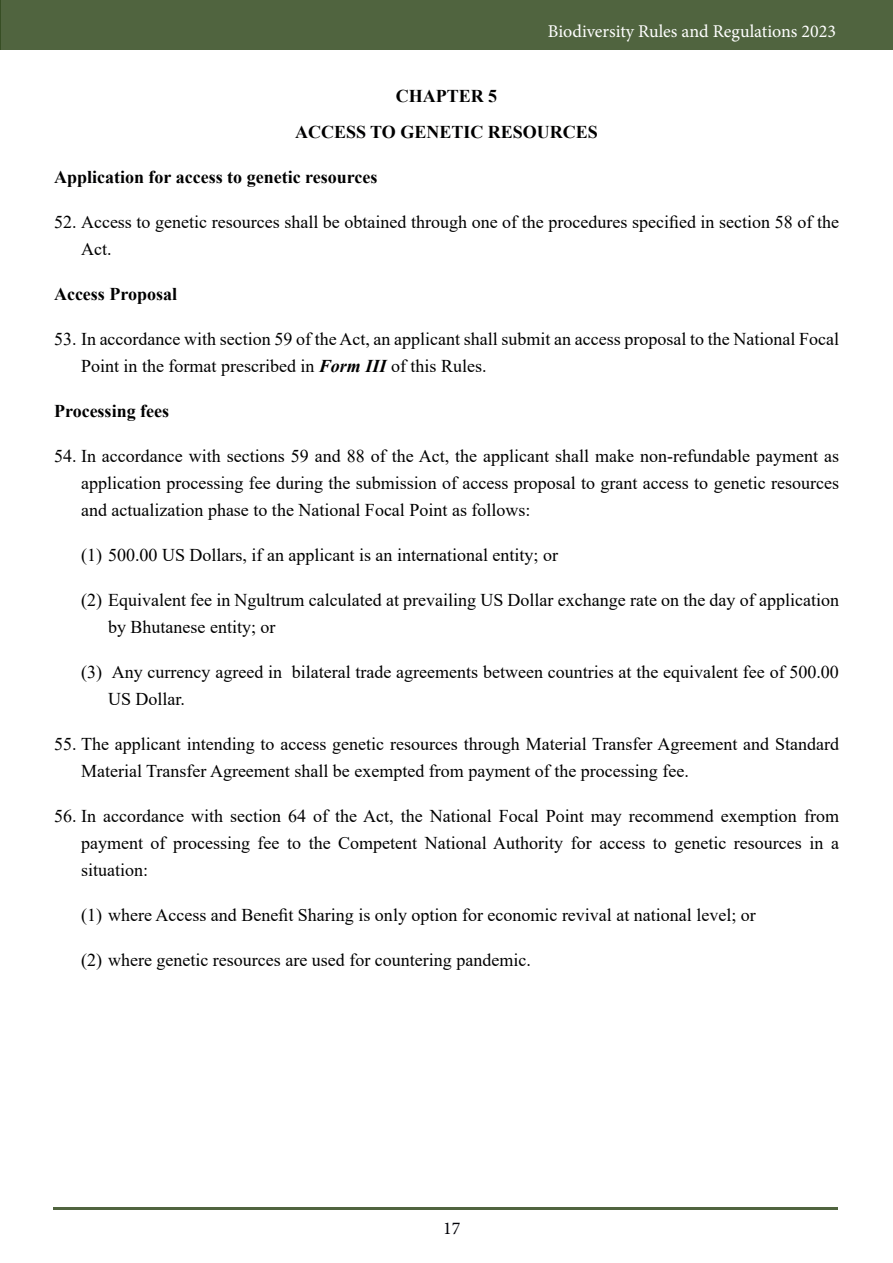
<style>
.page{position:relative;width:893px;height:1263px;background:#fff}
.page>*{position:absolute;margin:0;border:0;box-sizing:border-box;transform-origin:0 0}
.t1{font:18px/27px "Times New Roman";color:#000001}
.t2{font:700 18px/36px "Times New Roman";color:#000001;text-align:center}
.t3{font:18px "Minion Pro";color:#fff}
.t4{font:18px "Minion Pro";color:#000007}
.s1{font-weight:700;font-style:italic}
</style>
<div class="page">
<div style="left:0;top:0;width:893px;height:49px;background:#50643f"></div>
<hr style="left:53px;top:1207px;width:785px;height:2px;background:#344b20">
<p class="t3" style="left:548px;top:19px;width:290px">Biodiversity Rules and Regulations 2023</p>
<p class="t2" style="left:295px;top:78px;width:304px">CHAPTER 5<br>ACCESS TO GENETIC RESOURCES</p>
<p class="t2" style="left:54px;top:159px;width:325px">Application for access to genetic resources</p>
<p class="t1" style="left:81px;top:208px;width:759px;text-indent:-27px">52. Access to genetic resources shall be obtained through one of the procedures specified in section 58 of the<br>Act.</p>
<p class="t2" style="left:54px;top:276px;width:125px">Access Proposal</p>
<p class="t1" style="left:81px;top:325px;width:759px;text-indent:-27px">53. In accordance with section 59 of the Act, an applicant shall submit an access proposal to the National Focal<br>Point in the format prescribed in <span class="s1">Form III</span> of this Rules.</p>
<p class="t2" style="left:54px;top:393px;width:117px">Processing fees</p>
<p class="t1" style="left:81px;top:442px;width:759px;text-align:justify;text-indent:-27px">54. In accordance with sections 59 and 88 of the Act, the applicant shall make non-refundable payment as application processing fee during the submission of access proposal to grant access to genetic resources and actualization phase to the National Focal Point as follows:</p>
<p class="t1" style="left:81px;top:541px;width:478px">(1) 500.00 US Dollars, if an applicant is an international entity; or</p>
<p class="t1" style="left:108px;top:586px;width:732px;text-indent:-27px">(2) Equivalent fee in Ngultrum calculated at prevailing US Dollar exchange rate on the day of application by Bhutanese entity; or</p>
<p class="t1" style="left:108px;top:658px;width:732px;text-indent:-27px">(3) Any currency agreed in bilateral trade agreements between countries at the equivalent fee of 500.00<br>US Dollar.</p>
<p class="t1" style="left:81px;top:730px;width:759px;text-indent:-27px">55. The applicant intending to access genetic resources through Material Transfer Agreement and Standard<br>Material Transfer Agreement shall be exempted from payment of the processing fee.</p>
<p class="t1" style="left:81px;top:802px;width:759px;text-align:justify;text-indent:-27px">56. In accordance with section 64 of the Act, the National Focal Point may recommend exemption from payment of processing fee to the Competent National Authority for access to genetic resources in a situation:</p>
<p class="t1" style="left:81px;top:901px;width:676px">(1) where Access and Benefit Sharing is only option for economic revival at national level; or</p>
<p class="t1" style="left:81px;top:946px;width:451px">(2) where genetic resources are used for countering pandemic.</p>
<p class="t4" style="left:443px;top:1216px;width:19px">17</p>
</div>
